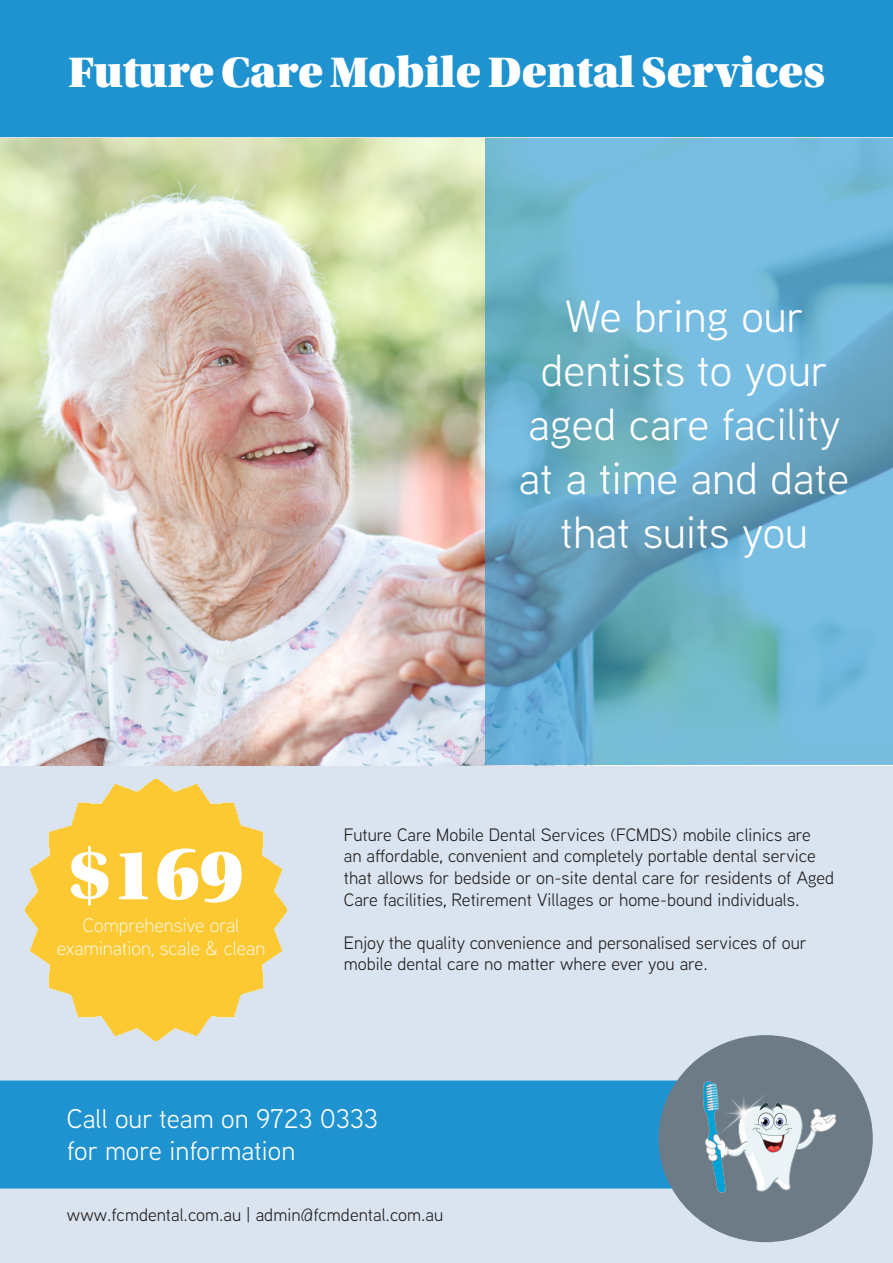
<style>
.page{position:relative;width:893px;height:1263px;background:#fff}
.page>*{position:absolute;margin:0;border:0;box-sizing:border-box;transform-origin:0 0}
.t1{font:75px "Utopia Std Black Headline";color:#fff}
.t2{font:45px/54px "Aaux Next";color:#fff;text-align:center}
.t3{font:45px "Utopia Std Black Headline";color:#fff}
.t4{font:27px/32.4px "Aaux Next";color:#fff}
.t5{font:300 19.5px/23.4px "Aaux Next";color:#fff;text-align:center}
.t6{font:18px/21.6px "Aaux Next";color:#231f20}
</style>
<div class="page">
<div style="left:0;top:136px;width:893px;height:1127px;background:#d9e4f0"></div>
<div style="left:0;top:0;width:893px;height:136px;background:#1f92d0"></div>
<div style="left:0;top:1080px;width:677px;height:108px;background:#1f92d0"></div>
<div style="left:659px;top:1035px;width:214px;height:207px;background:#6d7b87;border-radius:50%"></div>
<img style="left:703px;top:1081px;width:134px;height:112px">
<img style="left:716px;top:1088px;width:58px;height:49px">
<img style="left:0;top:139px;width:485px;height:626px">
<svg style="left:485px;top:138px;width:408px;height:627px;background:#6db1ce"></svg>
<img style="left:25px;top:779px;width:261px;height:261px">
<p class="t3" style="left:69px;top:49px;width:757px">Future Care Mobile Dental Services</p>
<p class="t2" style="left:519px;top:288px;width:332px">We bring our dentists to your aged care facility at a time and date that suits you</p>
<p class="t1" style="left:68px;top:836px;width:177px">$169</p>
<p class="t5" style="left:57px;top:912px;width:210px">Comprehensive oral examination, scale &amp; clean</p>
<p class="t6" style="left:344px;top:823px;width:492px">Future Care Mobile Dental Services (FCMDS) mobile clinics are<br>an affordable, convenient and completely portable dental service that allows for bedside or on-site dental care for residents of Aged Care facilities, Retirement Villages or home-bound individuals.</p>
<p class="t6" style="left:344px;top:931px;width:464px">Enjoy the quality convenience and personalised services of our mobile dental care no matter where ever you are.</p>
<p class="t4" style="left:67px;top:1101px;width:313px">Call our team on 9723 0333 for more information</p>
<p class="t6" style="left:67px;top:1203px;width:378px">www.fcmdental.com.au | admin@fcmdental.com.au</p>
</div>
